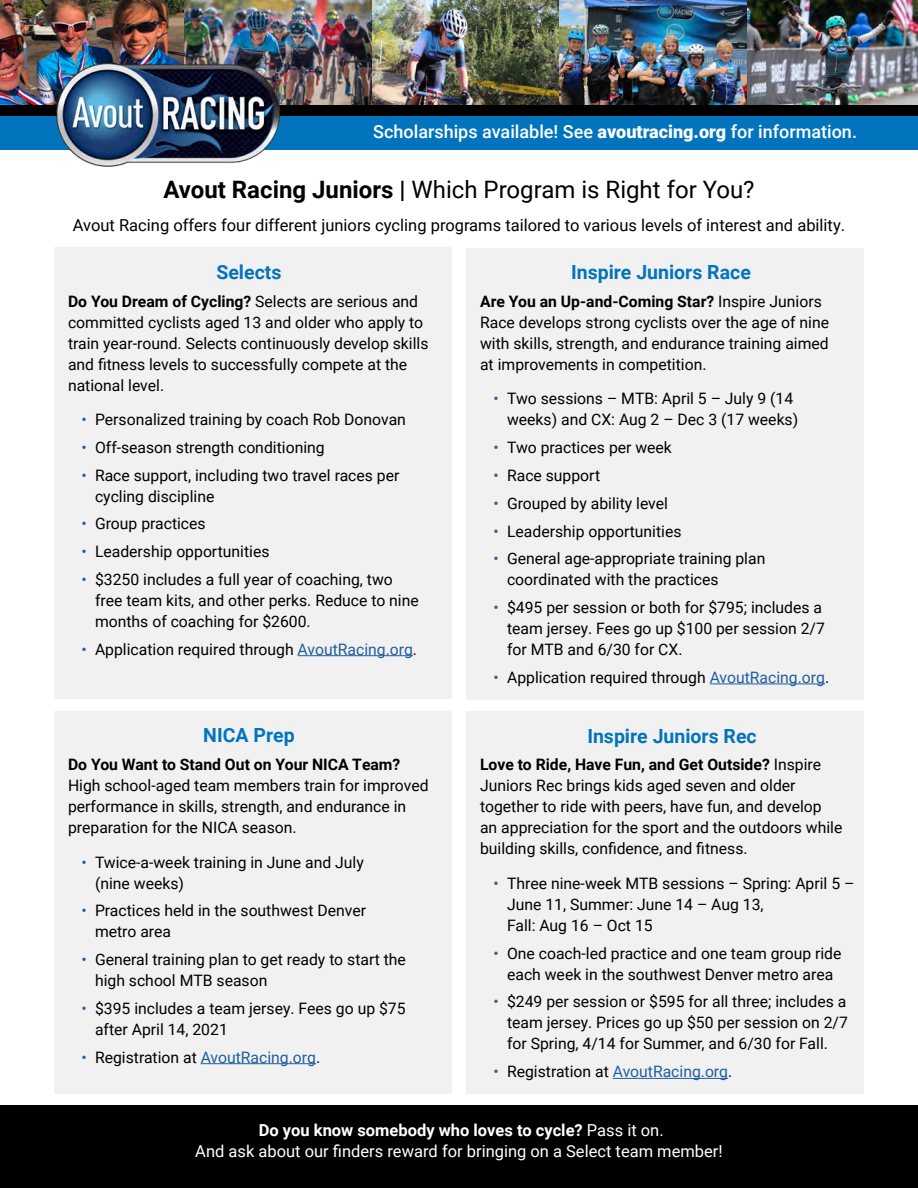
<style>
.page{position:relative;width:918px;height:1188px;background:#fff}
.page>*{position:absolute;margin:0;border:0;box-sizing:border-box;transform-origin:0 0}
.t1{font:24px "Roboto";color:#000}
.t2{font:700 19.5px "Roboto";color:#0274be}
.t3{font:500 18px "Roboto";color:#fff}
.t4{font:16.5px/21px "Roboto";color:#fff;text-align:center}
.t5{font:16.5px "Roboto";color:#000}
.t6{font:15.75px/21px "Roboto";color:#000}
.t7{font:15.75px "Roboto";color:#215e9e}
.t8{font:700 15.75px "Roboto";color:#000}
.s1{font-weight:900}
.s2{font-weight:700}
.s3{color:#215e9e}
.s4{color:#000}
</style>
<div class="page">
<img style="left:0;top:0;width:918px;height:105px">
<div style="left:0;top:1105px;width:918px;height:83px;background:#000"></div>
<div style="left:0;top:105px;width:918px;height:21px;background:#000"></div>
<div style="left:0;top:116px;width:918px;height:34px;background:#0274be"></div>
<img style="left:55px;top:62px;width:227px;height:105px">
<div style="left:54px;top:248px;width:398px;height:451px;background:#f1f1f1"></div>
<div style="left:54px;top:711px;width:398px;height:383px;background:#f1f1f1"></div>
<div style="left:466px;top:248px;width:398px;height:452px;background:#f1f1f1"></div>
<div style="left:466px;top:711px;width:398px;height:383px;background:#f1f1f1"></div>
<hr style="left:298px;top:655px;width:115px;height:1px;background:#215e9e">
<hr style="left:201px;top:1063px;width:115px;height:1px;background:#215e9e">
<hr style="left:710px;top:684px;width:115px;height:1px;background:#215e9e">
<hr style="left:613px;top:1078px;width:115px;height:1px;background:#215e9e">
<p class="t3" style="left:373px;top:119px;width:485px">Scholarships available! See <span class="s1">avoutracing.org</span> for information.</p>
<h1 class="t1" style="left:163px;top:173px;width:593px"><span class="s2">Avout Racing Juniors |</span> Which Program is Right for You?</h1>
<p class="t5" style="left:73px;top:214px;width:774px">Avout Racing offers four different juniors cycling programs tailored to various levels of interest and ability.</p>
<p class="t2" style="left:216px;top:258px;width:67px">Selects</p>
<p class="t6" style="left:68px;top:290px;width:362px"><span class="s2">Do You Dream of Cycling?</span> Selects are serious and committed cyclists aged 13 and older who apply to train year-round. Selects continuously develop skills and fitness levels to successfully compete at the national level.</p>
<p class="t6" style="left:82px;top:408px;width:326px"><span class="s3">•</span> Personalized training by coach Rob Donovan</p>
<p class="t6" style="left:82px;top:436px;width:245px"><span class="s3">•</span> Off-season strength conditioning</p>
<p class="t6" style="left:95px;top:464px;width:306px;text-indent:-13px"><span class="s3">•</span> Race support, including two travel races per cycling discipline</p>
<p class="t6" style="left:82px;top:513px;width:126px"><span class="s3">•</span> Group practices</p>
<p class="t6" style="left:82px;top:540px;width:189px"><span class="s3">•</span> Leadership opportunities</p>
<p class="t6" style="left:95px;top:568px;width:325px;text-indent:-13px"><span class="s3">•</span> $3250 includes a full year of coaching, two free team kits, and other perks. Reduce to nine months of coaching for $2600.</p>
<p class="t6" style="left:82px;top:638px;width:337px"><span class="s3">•</span> Application required through <span class="s3">AvoutRacing.org</span>.</p>
<p class="t2" style="left:203px;top:722px;width:93px">NICA Prep</p>
<p class="t8" style="left:68px;top:753px;width:334px">Do You Want to Stand Out on Your NICA Team?</p>
<p class="t6" style="left:68px;top:774px;width:362px">High school-aged team members train for improved performance in skills, strength, and endurance in preparation for the NICA season.</p>
<p class="t6" style="left:95px;top:851px;width:270px;text-indent:-13px"><span class="s3">•</span> Twice-a-week training in June and July (nine weeks)</p>
<p class="t6" style="left:95px;top:900px;width:273px;text-indent:-13px"><span class="s3">•</span> Practices held in the southwest Denver metro area</p>
<p class="t6" style="left:95px;top:948px;width:312px;text-indent:-13px"><span class="s3">•</span> General training plan to get ready to start the high school MTB season</p>
<p class="t6" style="left:95px;top:997px;width:312px;text-indent:-13px"><span class="s3">•</span> $395 includes a team jersey. Fees go up $75 after April 14, 2021</p>
<p class="t7" style="left:82px;top:1046px;width:240px">• <span class="s4">Registration at</span> AvoutRacing.org<span class="s4">.</span></p>
<p class="t2" style="left:571px;top:259px;width:181px">Inspire Juniors Race</p>
<p class="t6" style="left:480px;top:290px;width:350px"><span class="s2">Are You an Up-and-Coming Star?</span> Inspire Juniors Race develops strong cyclists over the age of nine with skills, strength, and endurance training aimed at improvements in competition.</p>
<p class="t6" style="left:507px;top:388px;width:293px;text-indent:-13px"><span class="s3">•</span> Two sessions – MTB: April 5 – July 9 (14 weeks) and CX: Aug 2 – Dec 3 (17 weeks)</p>
<p class="t6" style="left:494px;top:437px;width:180px"><span class="s3">•</span> Two practices per week</p>
<p class="t6" style="left:494px;top:464px;width:108px"><span class="s3">•</span> Race support</p>
<p class="t6" style="left:494px;top:492px;width:176px"><span class="s3">•</span> Grouped by ability level</p>
<p class="t6" style="left:494px;top:520px;width:189px"><span class="s3">•</span> Leadership opportunities</p>
<p class="t6" style="left:507px;top:548px;width:260px;text-indent:-13px"><span class="s3">•</span> General age-appropriate training plan coordinated with the practices</p>
<p class="t6" style="left:507px;top:596px;width:319px;text-indent:-13px"><span class="s3">•</span> $495 per session or both for $795; includes a team jersey. Fees go up $100 per session 2/7 for MTB and 6/30 for CX.</p>
<p class="t6" style="left:494px;top:666px;width:337px"><span class="s3">•</span> Application required through <span class="s3">AvoutRacing.org</span>.</p>
<p class="t2" style="left:587px;top:722px;width:171px">Inspire Juniors Rec</p>
<p class="t6" style="left:480px;top:754px;width:364px"><span class="s2">Love to Ride, Have Fun, and Get Outside?</span> Inspire Juniors Rec brings kids aged seven and older together to ride with peers, have fun, and develop an appreciation for the sport and the outdoors while building skills, confidence, and fitness.</p>
<p class="t6" style="left:507px;top:872px;width:349px;text-indent:-13px"><span class="s3">•</span> Three nine-week MTB sessions – Spring: April 5 –<br>June 11, Summer: June 14 – Aug 13,<br>Fall: Aug 16 – Oct 15</p>
<p class="t6" style="left:494px;top:942px;width:349px;text-align:center"><span class="s3">•</span> One coach-led practice and one team group ride each week in the southwest Denver metro area</p>
<p class="t6" style="left:507px;top:991px;width:342px;text-align:justify;text-indent:-13px"><span class="s3">•</span> $249 per session or $595 for all three; includes a team jersey. Prices go up $50 per session on 2/7 for Spring, 4/14 for Summer, and 6/30 for Fall.</p>
<p class="t7" style="left:494px;top:1061px;width:240px">• <span class="s4">Registration at</span> AvoutRacing.org<span class="s4">.</span></p>
<p class="t4" style="left:195px;top:1119px;width:529px"><span class="s2">Do you know somebody who loves to cycle?</span> Pass it on.<br>And ask about our finders reward for bringing on a Select team member!</p>
</div>
